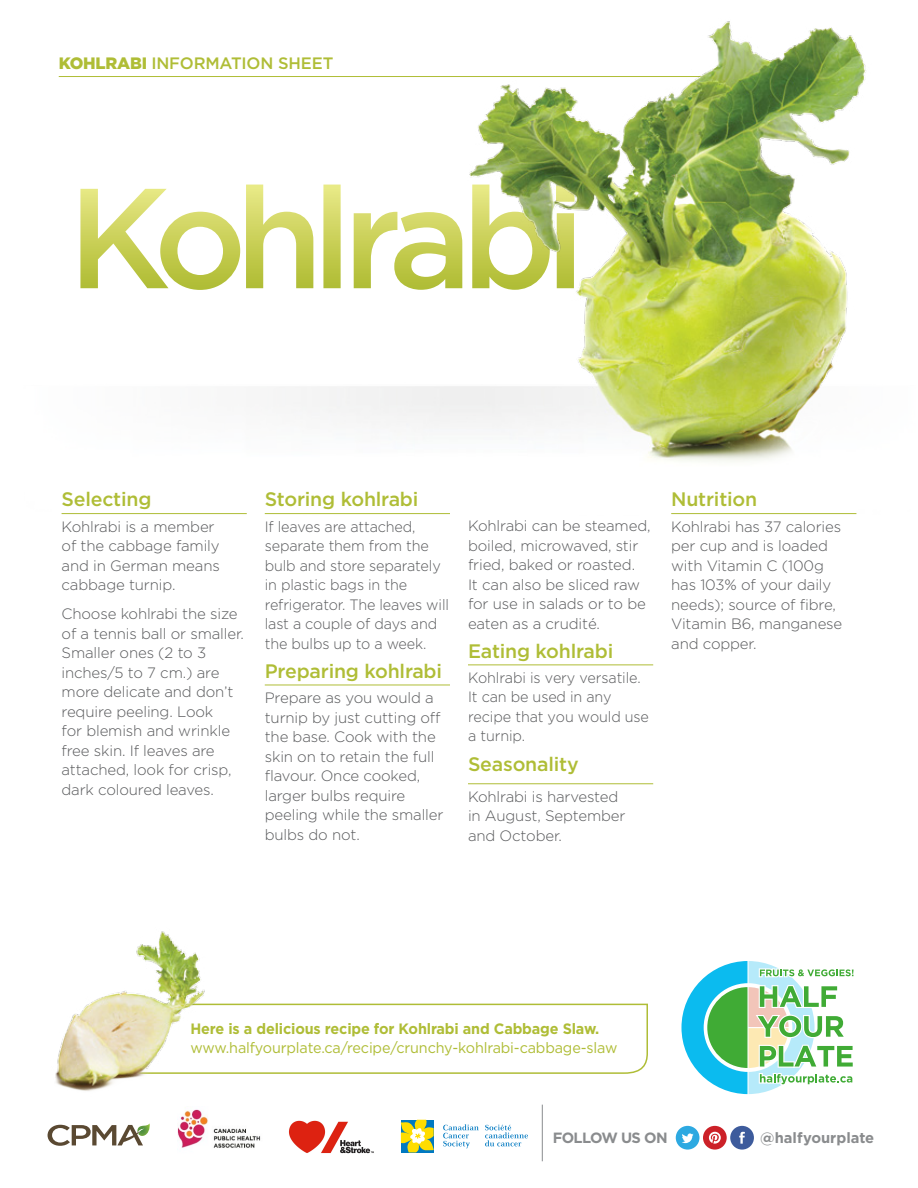
<style>
.page{position:relative;width:918px;height:1188px;background:#fff}
.page>*{position:absolute;margin:0;border:0;box-sizing:border-box;transform-origin:0 0}
.t1{font:500 19.5px "Gotham HTF";letter-spacing:-.01em;color:#afbd36}
.t2{font:500 16.5px "Gotham HTF";letter-spacing:-.01em;color:#afbd36}
.t3{font:300 15px/19.5px "Gotham HTF";letter-spacing:-.01em;color:#58595b}
.t4{font:300 15px/19.5px "Gotham HTF";letter-spacing:-.01em;color:#58595b;scale:.96 1}
.t5{font:15px "Gotham HTF";letter-spacing:-.01em;color:#afbd36;scale:.96 1}
.t6{font:700 15px "Gotham HTF";letter-spacing:-.01em;color:#afbd36;scale:.96 1}
.t7{font:700 14.85px "Gotham HTF";letter-spacing:-.005em;color:#8a8c8e}
.t8{font:700 14.85px "Gotham HTF";letter-spacing:-.04em;color:#8a8c8e}
.s1{font-weight:900}
</style>
<div class="page">
<svg style="left:681px;top:961px;width:173px;height:133px"></svg>
<div style="left:676px;top:1126px;width:23px;height:24px;background:#2da9e1;border-radius:50%"></div>
<svg style="left:682px;top:1133px;width:12px;height:10px"></svg>
<div style="left:703px;top:1126px;width:24px;height:24px;background:#cc2128;border-radius:50%"></div>
<svg style="left:709px;top:1132px;width:12px;height:12px"></svg>
<div style="left:730px;top:1126px;width:24px;height:24px;background:#3d5b9c;border-radius:50%"></div>
<svg style="left:739px;top:1132px;width:6px;height:12px"></svg>
<svg style="left:48px;top:1123px;width:102px;height:23px"></svg>
<svg style="left:443px;top:1124px;width:36px;height:24px"></svg>
<svg style="left:485px;top:1125px;width:43px;height:21px"></svg>
<svg style="left:401px;top:1120px;width:33px;height:32px"></svg>
<hr style="left:542px;top:1105px;width:1px;height:56px;background:#8a8c8e">
<svg style="left:224px;top:1003px;width:424px;height:71px"></svg>
<img style="left:58px;top:21px;width:808px;height:494px">
<img style="left:55px;top:931px;width:169px;height:160px">
<hr style="left:62px;top:513px;width:185px;height:1px;background:#afbd36">
<hr style="left:265px;top:513px;width:185px;height:1px;background:#afbd36">
<hr style="left:265px;top:685px;width:185px;height:1px;background:#afbd36">
<hr style="left:468px;top:665px;width:185px;height:1px;background:#afbd36">
<hr style="left:468px;top:783px;width:185px;height:1px;background:#afbd36">
<hr style="left:671px;top:513px;width:185px;height:1px;background:#afbd36">
<img style="left:177px;top:1109px;width:84px;height:39px">
<img style="left:289px;top:1120px;width:85px;height:34px">
<p class="t2" style="left:59px;top:54px;width:276px"><span class="s1">KOHLRABI</span> INFORMATION SHEET</p>
<h1 class="t1" style="left:62px;top:488px;width:91px">Selecting</h1>
<p class="t3" style="left:62px;top:516px;width:160px">Kohlrabi is a member of the cabbage family and in German means cabbage turnip.</p>
<p class="t3" style="left:62px;top:604px;width:184px">Choose kohlrabi the size of a tennis ball or smaller.<br>Smaller ones (2 to 3 inches/5 to 7 cm.) are more delicate and don’t require peeling. Look<br>for blemish and wrinkle free skin. If leaves are attached, look for crisp, dark coloured leaves.</p>
<h1 class="t1" style="left:265px;top:488px;width:155px">Storing kohlrabi</h1>
<p class="t4" style="left:265px;top:516px;width:193px">If leaves are attached, separate them from the bulb and store separately in plastic bags in the refrigerator. The leaves will last a couple of days and the bulbs up to a week.</p>
<h1 class="t1" style="left:265px;top:660px;width:179px">Preparing kohlrabi</h1>
<p class="t3" style="left:265px;top:688px;width:180px">Prepare as you would a turnip by just cutting off the base. Cook with the skin on to retain the full flavour. Once cooked, larger bulbs require peeling while the smaller bulbs do not.</p>
<p class="t3" style="left:468px;top:516px;width:184px">Kohlrabi can be steamed, boiled, microwaved, stir fried, baked or roasted.<br>It can also be sliced raw for use in salads or to be eaten as a crudité.</p>
<h1 class="t1" style="left:468px;top:640px;width:147px">Eating kohlrabi</h1>
<p class="t4" style="left:468px;top:668px;width:190px">Kohlrabi is very versatile.<br>It can be used in any recipe that you would use a turnip.</p>
<h1 class="t1" style="left:468px;top:753px;width:112px">Seasonality</h1>
<p class="t3" style="left:468px;top:787px;width:159px">Kohlrabi is harvested in August, September and October.</p>
<h1 class="t1" style="left:671px;top:488px;width:88px">Nutrition</h1>
<p class="t3" style="left:671px;top:516px;width:173px">Kohlrabi has 37 calories per cup and is loaded with Vitamin C (100g has 103% of your daily needs); source of fibre,<br>Vitamin B6, manganese and copper.</p>
<p class="t6" style="left:190px;top:1020px;width:428px">Here is a delicious recipe for Kohlrabi and Cabbage Slaw.</p>
<p class="t5" style="left:190px;top:1040px;width:446px">www.halfyourplate.ca/recipe/crunchy-kohlrabi-cabbage-slaw</p>
<p class="t8" style="left:553px;top:1129px;width:117px">FOLLOW US ON</p>
<p class="t7" style="left:760px;top:1129px;width:116px">@halfyourplate</p>
</div>
